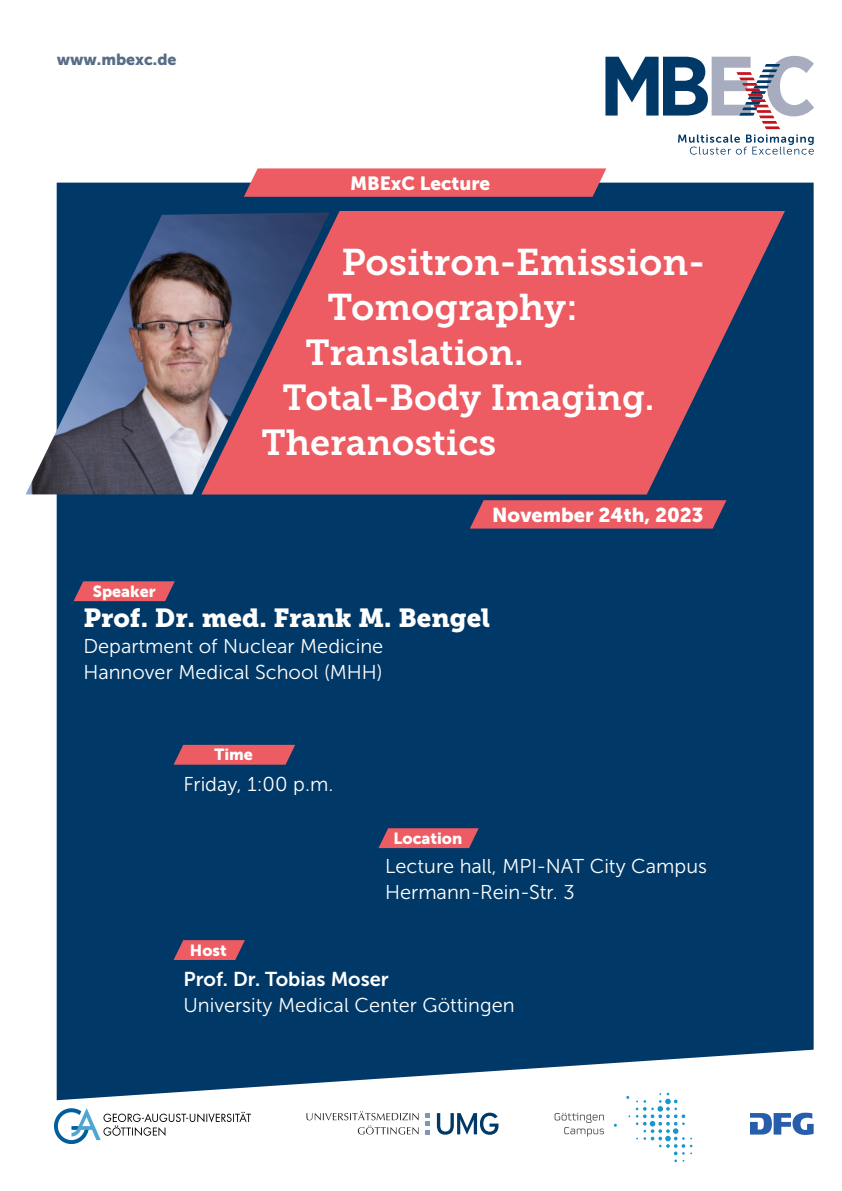
<style>
.page{position:relative;width:842px;height:1191px;background:#fff}
.page>*{position:absolute;margin:0;border:0;box-sizing:border-box;transform-origin:0 0}
.t1{font:37px "Museo Slab 700";color:#fff}
.t2{font:36px/45px "Museo Slab 700";color:#fff}
.Highlight{font:26px "Museo Slab 900";color:#fff}
.Fließtext{font:20px "Museo Sans 300";color:#fff}
.Fließtext_fett{font:20px "Museo Sans 700";color:#fff}
.Datum_Reihe_in_Kästen_-_weiß{font:20px "Museo Sans 900";color:#fff}
.Datum_Reihe_in_Kästen_-_weiß-2{font:19px "Museo Sans 900";color:#fff}
.Kleine_Schrift_in_Kästen_-_weiß{font:16px "Museo Sans 900";color:#fff}
.t3{font:16px "Museo Sans 900";color:#566e86}
</style>
<div class="page">
<div style="left:57px;top:183px;width:757px;height:917px;background:#003867"></div>
<svg style="left:201px;top:211px;width:584px;height:283px;background:#c75662"></svg>
<svg style="left:74px;top:581px;width:101px;height:20px;background:#d25862"></svg>
<svg style="left:244px;top:168px;width:362px;height:29px;background:#e66067"></svg>
<svg style="left:470px;top:500px;width:256px;height:28px;background:#de5962"></svg>
<svg style="left:174px;top:745px;width:121px;height:19px;background:#da5962"></svg>
<svg style="left:378px;top:828px;width:101px;height:20px;background:#d15762"></svg>
<svg style="left:174px;top:940px;width:71px;height:20px"></svg>
<img style="left:26px;top:212px;width:304px;height:282px">
<img style="left:55px;top:1108px;width:195px;height:35px">
<svg style="left:437px;top:1112px;width:61px;height:22px"></svg>
<svg style="left:306px;top:1111px;width:112px;height:23px"></svg>
<svg style="left:426px;top:1113px;width:4px;height:21px"></svg>
<svg style="left:636px;top:1092px;width:56px;height:70px"></svg>
<svg style="left:555px;top:1112px;width:49px;height:24px"></svg>
<svg style="left:750px;top:1112px;width:64px;height:23px"></svg>
<svg style="left:605px;top:56px;width:209px;height:99px"></svg>
<p class="t3" style="left:57px;top:50px;width:121px">www.mbexc.de</p>
<p class="Datum_Reihe_in_Kästen_-_weiß-2" style="left:350px;top:172px;width:142px">MBExC Lecture</p>
<p class="t1" style="left:341px;top:241px;width:366px">Positron-Emission-</p>
<p class="t1" style="left:327px;top:286px;width:252px">Tomography:</p>
<p class="t2" style="left:305px;top:330px;width:220px">Translation.</p>
<p class="t2" style="left:261px;top:375px;width:395px;text-indent:21px">Total-Body Imaging.<br>Theranostics</p>
<p class="Datum_Reihe_in_Kästen_-_weiß" style="left:492px;top:503px;width:213px">November 24th, 2023</p>
<p class="Kleine_Schrift_in_Kästen_-_weiß" style="left:93px;top:582px;width:64px">Speaker</p>
<p class="Highlight" style="left:83px;top:603px;width:408px">Prof. Dr. med. Frank M. Bengel</p>
<p class="Fließtext" style="left:83px;top:635px;width:301px">Department of Nuclear Medicine</p>
<p class="Fließtext" style="left:83px;top:661px;width:301px">Hannover Medical School (MHH)</p>
<p class="Kleine_Schrift_in_Kästen_-_weiß" style="left:214px;top:745px;width:40px">Time</p>
<p class="Fließtext" style="left:183px;top:773px;width:151px">Friday, 1:00 p.m.</p>
<p class="Kleine_Schrift_in_Kästen_-_weiß" style="left:394px;top:829px;width:70px">Location</p>
<p class="Fließtext" style="left:385px;top:855px;width:323px">Lecture hall, MPI-NAT City Campus</p>
<p class="Fließtext" style="left:385px;top:881px;width:191px">Hermann-Rein-Str. 3</p>
<p class="Kleine_Schrift_in_Kästen_-_weiß" style="left:190px;top:940px;width:38px">Host</p>
<p class="Fließtext_fett" style="left:183px;top:968px;width:207px">Prof. Dr. Tobias Moser</p>
<p class="Fließtext" style="left:183px;top:994px;width:333px">University Medical Center Göttingen</p>
</div>
